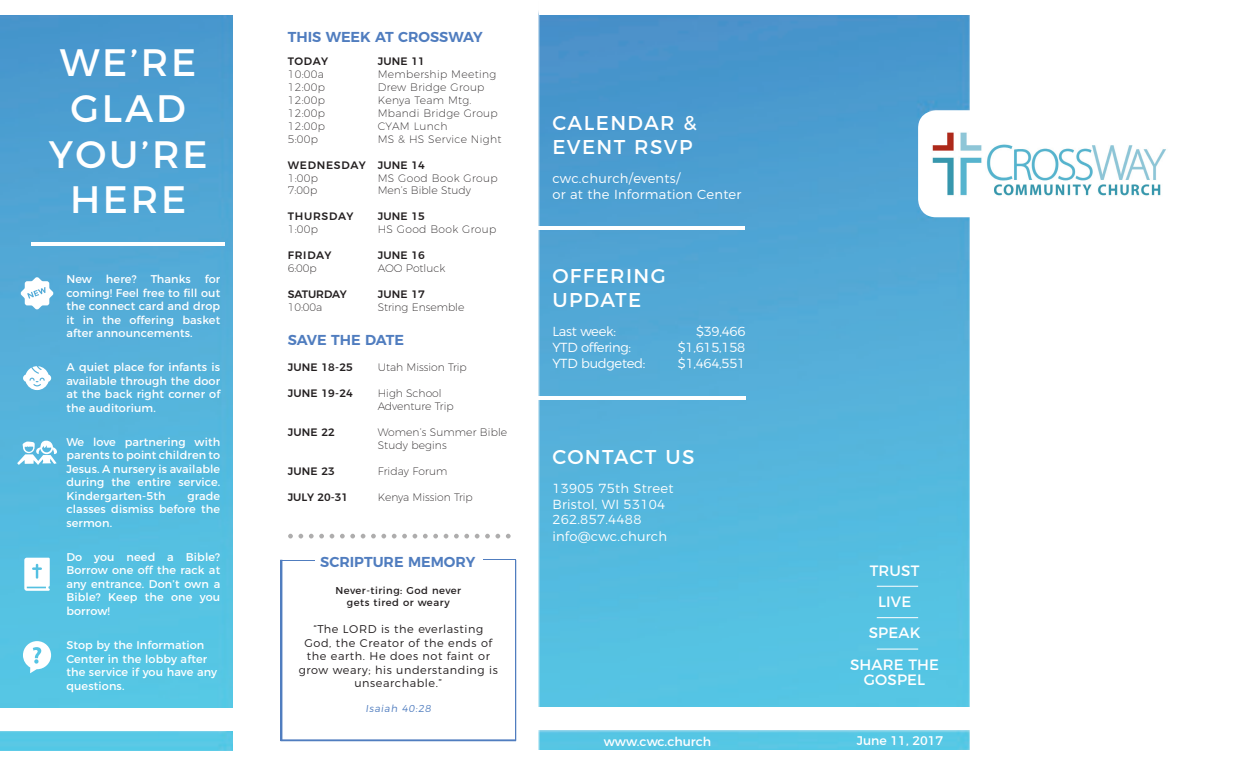
<style>
.page{position:relative;width:1260px;height:765px;background:#fff}
.page>*{position:absolute;margin:0;border:0;box-sizing:border-box;transform-origin:0 0}
.t1{font:38.25px "Montserrat";letter-spacing:.07em;color:#fff}
.t2{font:20px "Montserrat";letter-spacing:.07em;color:#fff}
.t3{font:15px/15.6px "Montserrat";letter-spacing:.01em;color:#fff;text-align:center}
.t4{font:600 14.38px "Montserrat";color:#507dbf}
.t5{font:300 13.12px/15.8px "Montserrat";letter-spacing:.02em;color:#fff}
.t6{font:300 13.12px "Montserrat";letter-spacing:-.02em;color:#fff}
.t7{font:12.5px "Montserrat";color:#fff}
.t8{font:11.25px/13.5px "Montserrat";letter-spacing:.01em;color:#fff;text-align:justify}
.t9{font:300 11.25px/13.5px "Montserrat";letter-spacing:.05em;color:#231f20;text-align:center}
.t10{font:200 10.75px/13px "Montserrat";letter-spacing:.01em;color:#231f20}
.t11{font:200 10.75px "Montserrat";letter-spacing:.03em;color:#231f20}
.t12{font:500 10.75px "Montserrat";letter-spacing:.02em;color:#231f20}
.t13{font:500 10.75px "Montserrat";letter-spacing:.06em;color:#231f20}
.t14{font:500 10.75px "Montserrat";letter-spacing:.07em;color:#231f20}
.t15{font:500 10.75px "Montserrat";letter-spacing:-.005em;color:#231f20}
.t16{font:10px/12px "Montserrat";letter-spacing:.05em;color:#231f20;text-align:center}
.t17{font:300 10px "Montserrat";color:#507dbf}
</style>
<div class="page">
<img style="left:424px;top:11px;width:546px;height:739px">
<img style="left:0;top:15px;width:424px;height:736px">
<hr style="left:877px;top:586px;width:41px;height:1px;background:#fff">
<hr style="left:877px;top:617px;width:41px;height:1px;background:#fff">
<hr style="left:877px;top:649px;width:41px;height:1px;background:#fff">
<hr style="left:529px;top:226px;width:216px;height:4px;background:#fff">
<hr style="left:530px;top:396px;width:215px;height:4px;background:#fff">
<svg style="left:288px;top:534px;width:5px;height:5px"></svg>
<svg style="left:299px;top:534px;width:4px;height:5px"></svg>
<svg style="left:309px;top:534px;width:15px;height:5px"></svg>
<svg style="left:330px;top:534px;width:4px;height:5px"></svg>
<svg style="left:340px;top:534px;width:15px;height:5px"></svg>
<svg style="left:361px;top:534px;width:4px;height:5px"></svg>
<svg style="left:371px;top:534px;width:15px;height:5px"></svg>
<svg style="left:392px;top:534px;width:15px;height:5px"></svg>
<svg style="left:413px;top:534px;width:4px;height:5px"></svg>
<svg style="left:423px;top:534px;width:15px;height:5px"></svg>
<svg style="left:444px;top:534px;width:4px;height:5px"></svg>
<svg style="left:454px;top:534px;width:15px;height:5px"></svg>
<svg style="left:475px;top:534px;width:25px;height:5px"></svg>
<svg style="left:506px;top:534px;width:5px;height:5px"></svg>
<div style="left:281px;top:740px;width:235px;height:1px;border:1px solid #507dbf"></div>
<hr style="left:282px;top:560px;width:33px;height:1px;background:#507dbf">
<div style="left:281px;top:560px;width:1px;height:181px;border:1px solid #507dbf"></div>
<hr style="left:516px;top:560px;width:1px;height:180px;background:#507dbf">
<div style="left:515px;top:560px;width:1px;height:181px;border:1px solid #507dbf"></div>
<hr style="left:31px;top:242px;width:194px;height:4px;background:#fff">
<svg style="left:20px;top:277px;width:34px;height:33px"></svg>
<svg style="left:23px;top:641px;width:28px;height:32px"></svg>
<svg style="left:17px;top:441px;width:42px;height:24px"></svg>
<svg style="left:23px;top:366px;width:28px;height:24px"></svg>
<svg style="left:24px;top:558px;width:26px;height:33px"></svg>
<div style="left:918px;top:110px;width:233px;height:107px;background:#fff;border-radius:18px"></div>
<div style="left:233px;top:0;width:37px;height:765px;background:#fff"></div>
<div style="left:0;top:709px;width:245px;height:22px;background:#fff"></div>
<div style="left:539px;top:708px;width:443px;height:22px;background:#fff"></div>
<div style="left:539px;top:0;width:433px;height:15px;background:#fff"></div>
<img style="left:932px;top:132px;width:234px;height:64px">
<hr style="left:483px;top:559px;width:33px;height:1px;background:#507dbf">
<p class="t1" style="left:60px;top:32px;width:138px">WE’RE</p>
<p class="t1" style="left:71px;top:77px;width:117px">GLAD</p>
<p class="t1" style="left:49px;top:123px;width:160px">YOU’RE</p>
<p class="t1" style="left:70px;top:169px;width:118px">HERE</p>
<p class="t8" style="left:66px;top:272px;width:155px">New here? Thanks for coming! Feel free to fill out the connect card and drop it in the offering basket after announcements.</p>
<p class="t8" style="left:66px;top:360px;width:155px">A quiet place for infants is available through the door at the back right corner of the auditorium.</p>
<p class="t8" style="left:66px;top:434px;width:155px">We love partnering with parents to point children to Jesus. A nursery is available during the entire service.<br>Kindergarten-5th</p>
<p class="t8" style="left:66px;top:488px;width:155px;text-indent:121px">grade classes dismiss before the sermon.</p>
<p class="t8" style="left:66px;top:549px;width:155px">Do you need a Bible?<br>Borrow one off the rack at any entrance. Don’t own a Bible? Keep the one you borrow!</p>
<p class="t8" style="left:66px;top:637px;width:152px;text-align:left">Stop by the Information<br>Center in the lobby after the service if you have any questions.</p>
<p class="t4" style="left:288px;top:25px;width:197px">THIS WEEK AT CROSSWAY</p>
<p class="t12" style="left:288px;top:52px;width:42px">TODAY</p>
<p class="t12" style="left:378px;top:52px;width:49px">JUNE 11</p>
<p class="t10" style="left:288px;top:67px;width:38px">10:00a</p>
<p class="t11" style="left:378px;top:66px;width:120px">Membership Meeting</p>
<p class="t10" style="left:288px;top:80px;width:39px">12:00p</p>
<p class="t11" style="left:378px;top:79px;width:108px">Drew Bridge Group</p>
<p class="t10" style="left:288px;top:93px;width:39px">12:00p</p>
<p class="t11" style="left:378px;top:92px;width:95px">Kenya Team Mtg.</p>
<p class="t10" style="left:288px;top:105px;width:39px">12:00p</p>
<p class="t11" style="left:378px;top:105px;width:122px">Mbandi Bridge Group</p>
<p class="t10" style="left:288px;top:118px;width:39px">12:00p</p>
<p class="t11" style="left:378px;top:118px;width:71px">CYAM Lunch</p>
<p class="t10" style="left:288px;top:131px;width:32px">5:00p</p>
<p class="t11" style="left:378px;top:131px;width:125px">MS &amp; HS Service Night</p>
<p class="t13" style="left:288px;top:156px;width:139px">WEDNESDAY JUNE 14</p>
<p class="t10" style="left:288px;top:170px;width:32px">1:00p</p>
<p class="t11" style="left:378px;top:170px;width:121px">MS Good Book Group</p>
<p class="t10" style="left:288px;top:183px;width:31px">7:00p</p>
<p class="t10" style="left:378px;top:183px;width:95px">Men’s Bible Study</p>
<p class="t14" style="left:288px;top:208px;width:67px">THURSDAY</p>
<p class="t12" style="left:378px;top:208px;width:49px">JUNE 15</p>
<p class="t10" style="left:288px;top:222px;width:32px">1:00p</p>
<p class="t11" style="left:378px;top:221px;width:120px">HS Good Book Group</p>
<p class="t12" style="left:288px;top:246px;width:45px">FRIDAY</p>
<p class="t12" style="left:378px;top:246px;width:49px">JUNE 16</p>
<p class="t10" style="left:288px;top:261px;width:31px">6:00p</p>
<p class="t10" style="left:378px;top:261px;width:69px">AOO Potluck</p>
<p class="t15" style="left:288px;top:285px;width:61px">SATURDAY</p>
<p class="t12" style="left:378px;top:285px;width:49px">JUNE 17</p>
<p class="t10" style="left:288px;top:299px;width:36px">10:00a</p>
<p class="t10" style="left:378px;top:299px;width:88px">String Ensemble</p>
<p class="t4" style="left:288px;top:328px;width:118px">SAVE THE DATE</p>
<p class="t12" style="left:288px;top:359px;width:67px">JUNE 18-25</p>
<p class="t10" style="left:378px;top:360px;width:91px">Utah Mission Trip</p>
<p class="t12" style="left:288px;top:385px;width:67px">JUNE 19-24</p>
<p class="t10" style="left:378px;top:386px;width:77px">High School<br>Adventure Trip</p>
<p class="t12" style="left:288px;top:424px;width:49px">JUNE 22</p>
<p class="t10" style="left:378px;top:425px;width:131px">Women’s Summer Bible<br>Study begins</p>
<p class="t12" style="left:288px;top:462px;width:49px">JUNE 23</p>
<p class="t10" style="left:378px;top:464px;width:71px">Friday Forum</p>
<p class="t12" style="left:288px;top:488px;width:62px">JULY 20-31</p>
<p class="t10" style="left:378px;top:490px;width:97px">Kenya Mission Trip</p>
<p class="t4" style="left:320px;top:550px;width:157px">SCRIPTURE MEMORY</p>
<p class="t16" style="left:335px;top:584px;width:127px">Never-tiring: God never gets tired or weary</p>
<p class="t9" style="left:299px;top:621px;width:201px">“The LORD is the everlasting<br>God, the Creator of the ends of the earth. He does not faint or grow weary; his understanding is unsearchable.”</p>
<p class="t17" style="left:366px;top:701px;width:69px">Isaiah 40:28</p>
<p class="t2" style="left:552px;top:107px;width:146px">CALENDAR &amp;</p>
<p class="t2" style="left:552px;top:131px;width:142px">EVENT RSVP</p>
<p class="t5" style="left:552px;top:169px;width:191px">cwc.church/events/<br>or at the Information Center</p>
<p class="t2" style="left:552px;top:260px;width:115px">OFFERING</p>
<p class="t2" style="left:552px;top:284px;width:90px">UPDATE</p>
<p class="t6" style="left:552px;top:321px;width:65px">Last week:</p>
<p class="t5" style="left:696px;top:322px;width:51px">$39,466</p>
<p class="t6" style="left:552px;top:337px;width:80px">YTD offering:</p>
<p class="t5" style="left:678px;top:338px;width:69px">$1,615,158</p>
<p class="t6" style="left:552px;top:353px;width:95px">YTD budgeted:</p>
<p class="t5" style="left:678px;top:354px;width:69px">$1,464,551</p>
<p class="t2" style="left:552px;top:440px;width:144px">CONTACT US</p>
<p class="t5" style="left:552px;top:479px;width:123px">13905 75th Street</p>
<p class="t5" style="left:552px;top:495px;width:114px">Bristol, WI 53104</p>
<p class="t5" style="left:552px;top:511px;width:91px">262.857.4488</p>
<p class="t5" style="left:552px;top:527px;width:116px">info@cwc.church</p>
<p class="t7" style="left:604px;top:731px;width:109px">www.cwc.church</p>
<p class="t3" style="left:870px;top:561px;width:51px">TRUST</p>
<p class="t3" style="left:878px;top:593px;width:35px">LIVE</p>
<p class="t3" style="left:869px;top:624px;width:53px">SPEAK</p>
<p class="t3" style="left:850px;top:655px;width:91px">SHARE THE<br>GOSPEL</p>
<p class="t7" style="left:857px;top:731px;width:88px">June 11, 2017</p>
</div>
